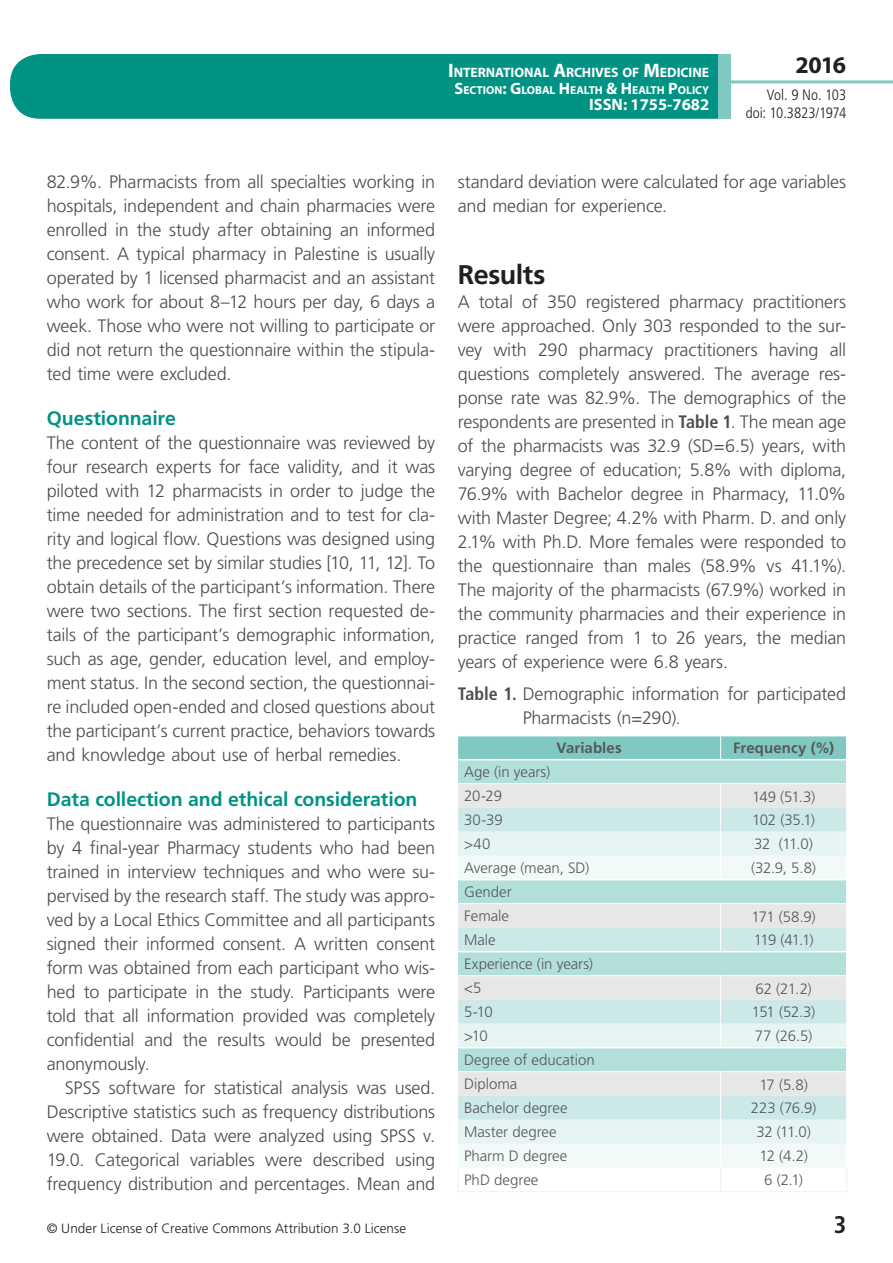
<style>
.page{position:relative;width:893px;height:1263px;background:#fff}
.page>*{position:absolute;margin:0;border:0;box-sizing:border-box;transform-origin:0 0}
.t1{font:700 27px "Frutiger LT Std";letter-spacing:-.02em;color:#231f20}
.t2{font:700 24px "Myriad Pro";color:#231f20}
.t3{font:700 condensed 24px "Frutiger LT Std";color:#231f20}
.t4{font:700 19.5px "Frutiger LT Std";letter-spacing:-.005em;color:#009384}
.t5{font:300 18px/24px "Frutiger LT Std";letter-spacing:-.01em;color:#4b4c4d;text-align:justify}
.t6{font:700 16.5px "Myriad Pro";color:#fff}
.t7{font:300 15px/24px "Frutiger LT Std";letter-spacing:-.005em;color:#57585a}
.t8{font:300 condensed 15px/18px "Frutiger LT Std";letter-spacing:-.01em;color:#231f20;text-align:right}
.t9{font:700 15px "Frutiger LT Std";letter-spacing:.005em;color:#57585a}
.t10{font:700 13.65px "Myriad Pro";letter-spacing:-.005em;color:#fff}
.t11{font:300 13.5px "Frutiger LT Std";letter-spacing:.005em;color:#231f20}
.t12{font:700 11.55px "Myriad Pro";color:#fff}
.s1{font-size:19.5px}
.s2{font-size:16.5px}
.s3{font-weight:700;font-stretch:condensed}
</style>
<div class="page">
<div style="left:10px;top:54px;width:775px;height:65px;background:#009384;border-radius:30px"></div>
<div style="left:732px;top:0;width:161px;height:157px;background:#fff"></div>
<hr style="left:730px;top:80px;width:163px;height:3px;background:#80c9c2">
<div style="left:718px;top:54px;width:13px;height:65px;background:#80c9c2"></div>
<svg style="left:458px;top:736px;width:389px;height:455px"></svg>
<hr style="left:458px;top:1191px;width:263px;height:1px;background:#e6f4f3">
<hr style="left:721px;top:1191px;width:126px;height:1px;background:#e6f4f3">
<p class="t10" style="left:448px;top:64px;width:263px"><span class="s1">I</span>NTERNATIONAL <span class="s1">A</span>RCHIVES OF <span class="s1">M</span>EDICINE</p>
<p class="t12" style="left:454px;top:82px;width:256px"><span class="s2">S</span>ECTION<span class="s2">: G</span>LOBAL <span class="s2">H</span> EALTH <span class="s2">&amp; H</span> EALTH <span class="s2">P</span>OLICY</p>
<p class="t6" style="left:589px;top:94px;width:122px">ISSN: 1755-7682</p>
<h2 class="t2" style="left:795px;top:49px;width:52px">2016</h2>
<p class="t8" style="left:746px;top:86px;width:102px">Vol. 9 No. 103 doi: 10.3823/1974</p>
<p class="t5" style="left:47px;top:170px;width:390px">82.9%. Pharmacists from all specialties working in hospitals, independent and chain pharmacies were enrolled in the study after obtaining an informed consent. A typical pharmacy in Palestine is usually operated by 1 licensed pharmacist and an assistant who work for about 8–12 hours per day, 6 days a week. Those who were not willing to participate or did not return the questionnaire within the stipula&shy;ted time were excluded.</p>
<p class="t4" style="left:47px;top:407px;width:131px">Questionnaire</p>
<p class="t5" style="left:47px;top:431px;width:390px">The content of the questionnaire was reviewed by four research experts for face validity, and it was piloted with 12 pharmacists in order to judge the time needed for administration and to test for cla&shy;rity and logical flow. Questions was designed using the precedence set by similar studies [10, 11, 12]. to obtain details of the participant’s information. There were two sections. The first section requested de&shy;tails of the participant’s demographic information, such as age, gender, education level, and employ&shy;ment status. In the second section, the questionnai&shy;re included open-ended and closed questions about the participant’s current practice, behaviors towards and knowledge about use of herbal remedies.</p>
<p class="t4" style="left:47px;top:788px;width:372px">Data collection and ethical consideration</p>
<p class="t5" style="left:47px;top:812px;width:390px">The questionnaire was administered to participants by 4 final-year Pharmacy students who had been trained in interview techniques and who were su&shy;pervised by the research staff. The study was appro&shy;ved by a Local Ethics Committee and all participants signed their informed consent. A written consent form was obtained from each participant who wis&shy;hed to participate in the study. Participants were told that all information provided was completely confidential and the results would be presented anonymously.</p>
<p class="t5" style="left:47px;top:1076px;width:390px;text-indent:18px">SPSS software for statistical analysis was used.<br>Descriptive statistics such as frequency distributions were obtained. Data were analyzed using SPSS v.<br>19.0. Categorical variables were described using frequency distribution and percentages. Mean and</p>
<p class="t5" style="left:458px;top:170px;width:390px">standard deviation were calculated for age variables and median for experience.</p>
<h1 class="t1" style="left:458px;top:259px;width:89px">Results</h1>
<p class="t5" style="left:458px;top:290px;width:390px">A total of 350 registered pharmacy practitioners were approached. Only 303 responded to the sur&shy;vey with 290 pharmacy practitioners having all questions completely answered. The average res&shy;ponse rate was 82.9%. The demographics of the respondents are presented in <span class="s3">Table 1</span>. The mean age of the pharmacists was 32.9 (SD=6.5) years, with varying degree of education; 5.8% with diploma, 76.9% with Bachelor degree in Pharmacy, 11.0% with Master Degree; 4.2% with Pharm. D. and only 2.1% with Ph.D. More females were responded to the questionnaire than males (58.9% vs 41.1%).<br>The majority of the pharmacists (67.9%) worked in the community pharmacies and their experience in practice ranged from 1 to 26 years, the median years of experience were 6.8 years.</p>
<p class="t5" style="left:523px;top:682px;width:325px;text-indent:-65px"><span class="s3">Table 1.</span> Demographic information for participated<br>Pharmacists (n=290).</p>
<p class="t9" style="left:557px;top:739px;width:67px">Variables</p>
<p class="t9" style="left:733px;top:739px;width:103px">Frequency (%)</p>
<p class="t7" style="left:464px;top:760px;width:88px">Age (in years)<br>20-29</p>
<p class="t7" style="left:752px;top:784px;width:65px">149 (51.3)</p>
<p class="t7" style="left:464px;top:808px;width:40px">30-39</p>
<p class="t7" style="left:752px;top:808px;width:64px">102 (35.1)</p>
<p class="t7" style="left:464px;top:832px;width:28px">&gt;40</p>
<p class="t7" style="left:754px;top:832px;width:60px">32 (11.0)</p>
<p class="t7" style="left:464px;top:856px;width:127px">Average (mean, SD)</p>
<p class="t7" style="left:751px;top:856px;width:66px">(32.9, 5.8)</p>
<p class="t7" style="left:464px;top:880px;width:49px">Gender<br>Female</p>
<p class="t7" style="left:751px;top:904px;width:66px">171 (58.9)</p>
<p class="t7" style="left:464px;top:928px;width:33px">Male</p>
<p class="t7" style="left:754px;top:928px;width:61px">119 (41.1)</p>
<p class="t7" style="left:464px;top:952px;width:130px">Experience (in years) &lt;5</p>
<p class="t7" style="left:755px;top:976px;width:58px">62 (21.2)</p>
<p class="t7" style="left:464px;top:1000px;width:30px">5-10</p>
<p class="t7" style="left:752px;top:1000px;width:65px">151 (52.3)</p>
<p class="t7" style="left:464px;top:1024px;width:25px">&gt;10</p>
<p class="t7" style="left:755px;top:1024px;width:59px">77 (26.5)</p>
<p class="t7" style="left:464px;top:1048px;width:132px">Degree of education<br>Diploma</p>
<p class="t7" style="left:759px;top:1072px;width:50px">17 (5.8)</p>
<p class="t7" style="left:464px;top:1096px;width:105px">Bachelor degree</p>
<p class="t7" style="left:751px;top:1096px;width:67px">223 (76.9)</p>
<p class="t7" style="left:464px;top:1120px;width:94px">Master degree</p>
<p class="t7" style="left:756px;top:1120px;width:56px">32 (11.0)</p>
<p class="t7" style="left:464px;top:1144px;width:105px">Pharm D degree</p>
<p class="t7" style="left:759px;top:1144px;width:50px">12 (4.2)</p>
<p class="t7" style="left:464px;top:1168px;width:76px">PhD degree</p>
<p class="t7" style="left:764px;top:1168px;width:40px">6 (2.1)</p>
<p class="t11" style="left:47px;top:1220px;width:361px">© Under License of Creative Commons Attribution 3.0 License</p>
<h2 class="t3" style="left:834px;top:1210px;width:14px">3</h2>
</div>
